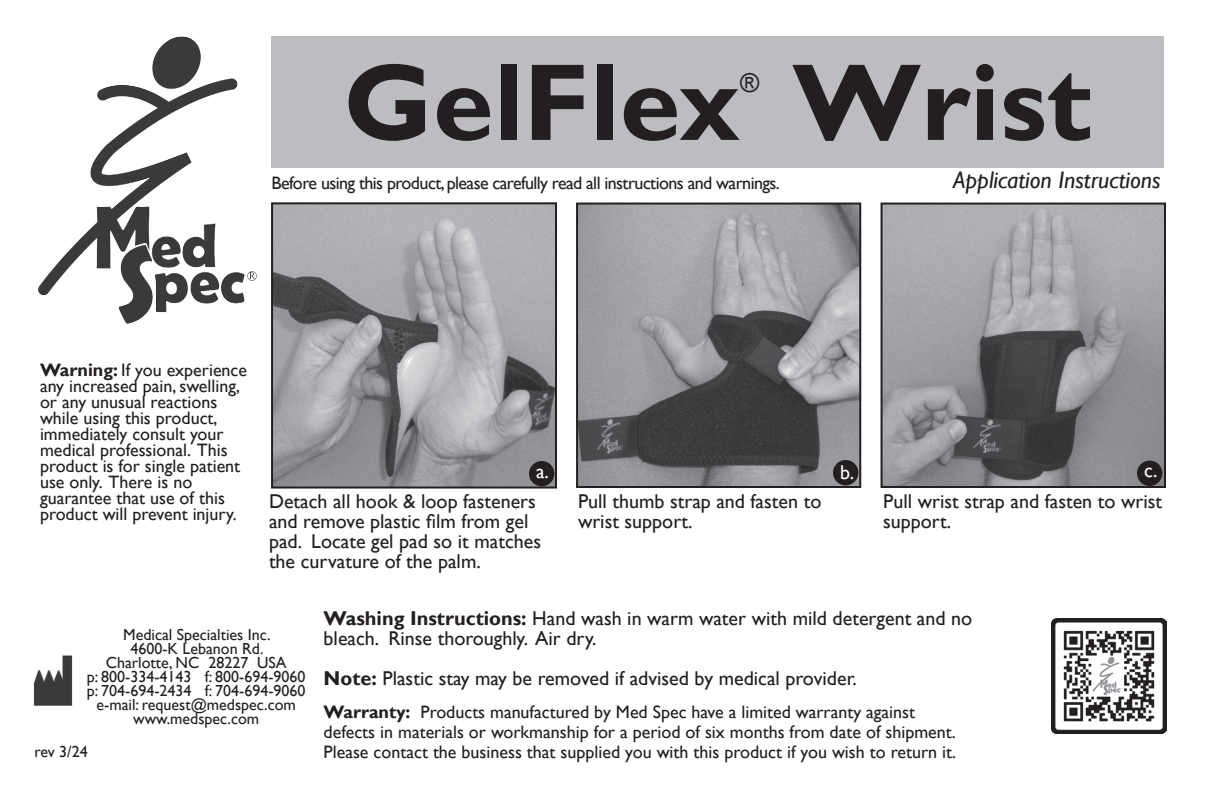
<style>
.page{position:relative;width:1224px;height:792px;background:#fff}
.page>*{position:absolute;margin:0;border:0;box-sizing:border-box;transform-origin:0 0}
.t1{font:700 110px "Gill Sans";color:#231f20}
.t2{font:26px "Arial";color:#231f20}
.t3{font:italic 24px "Gill Sans";color:#231f20}
.t4{font:20px/20px "Gill Sans";color:#231f20}
.t5{font:20px "Gill Sans";color:#fff}
.t6{font:18px/16px "Gill Sans";color:#231f20}
.t7{font:18px "Gill Sans";letter-spacing:-.03em;color:#231f20}
.t8{font:16px "Gill Sans";color:#231f20}
.s1{font-weight:700}
</style>
<div class="page">
<img style="left:38px;top:36px;width:219px;height:288px">
<img style="left:34px;top:655px;width:38px;height:51px">
<div style="left:271px;top:36px;width:893px;height:132px;background:#bcbdc0"></div>
<img style="left:884px;top:206px;width:279px;height:279px">
<div style="left:881px;top:203px;width:285px;height:285px;border:2px solid #231f20"></div>
<img style="left:579px;top:206px;width:279px;height:279px">
<div style="left:576px;top:203px;width:285px;height:285px;border:2px solid #231f20"></div>
<img style="left:274px;top:205px;width:280px;height:281px">
<div style="left:271px;top:202px;width:286px;height:287px;border:2px solid #231f20"></div>
<div style="left:529px;top:461px;width:25px;height:25px;background:#231f20;border-radius:50%"></div>
<div style="left:833px;top:460px;width:25px;height:25px;background:#231f20;border-radius:50%"></div>
<div style="left:1137px;top:461px;width:25px;height:25px;background:#231f20;border-radius:50%"></div>
<img style="left:1051px;top:619px;width:115px;height:115px">
<p class="t1" style="left:344px;top:37px;width:750px">GelFlex Wrist</p>
<p class="t2" style="left:740px;top:66px;width:21px">®</p>
<p class="t7" style="left:272px;top:172px;width:510px">Before using this product, please carefully read all instructions and warnings.</p>
<p class="t3" style="left:953px;top:165px;width:209px">Application Instructions</p>
<p class="t6" style="left:40px;top:363px;width:209px"><span class="s1">Warning:</span> If you experience any increased pain, swelling, or any unusual reactions while using this product, immediately consult your medical professional. This product is for single patient use only. There is no guarantee that use of this product will prevent injury.</p>
<p class="t5" style="left:536px;top:459px;width:14px">a.</p>
<p class="t5" style="left:840px;top:460px;width:16px">b.</p>
<p class="t5" style="left:1144px;top:459px;width:15px">c.</p>
<p class="t4" style="left:269px;top:492px;width:274px">Detach all hook &amp; loop fasteners and remove plastic film from gel pad. Locate gel pad so it matches the curvature of the palm.</p>
<p class="t4" style="left:578px;top:492px;width:245px">Pull thumb strap and fasten to wrist support.</p>
<p class="t4" style="left:883px;top:491px;width:280px">Pull wrist strap and fasten to wrist support.</p>
<p class="t4" style="left:324px;top:608px;width:650px"><span class="s1">Washing Instructions:</span> Hand wash in warm water with mild detergent and no bleach. Rinse thoroughly. Air dry.</p>
<p class="t4" style="left:324px;top:668px;width:535px"><span class="s1">Note:</span> Plastic stay may be removed if advised by medical provider.</p>
<p class="t8" style="left:123px;top:625px;width:149px">Medical Specialties Inc.</p>
<p class="t8" style="left:130px;top:639px;width:135px">4600-K Lebanon Rd.</p>
<p class="t8" style="left:106px;top:653px;width:182px">Charlotte, NC 28227 USA</p>
<p class="t8" style="left:87px;top:667px;width:220px">p: 800-334-4143 f: 800-694-9060</p>
<p class="t8" style="left:87px;top:681px;width:220px">p: 704-694-2434 f: 704-694-9060</p>
<p class="t8" style="left:97px;top:695px;width:201px">e-mail: request@medspec.com</p>
<p class="t8" style="left:133px;top:709px;width:128px">www.medspec.com</p>
<p class="t6" style="left:324px;top:702px;width:634px;line-height:20px"><span class="s1">Warranty:</span> Products manufactured by Med Spec have a limited warranty against defects in materials or workmanship for a period of six months from date of shipment.<br>Please contact the business that supplied you with this product if you wish to return it.</p>
<p class="t8" style="left:34px;top:742px;width:55px">rev 3/24</p>
</div>
